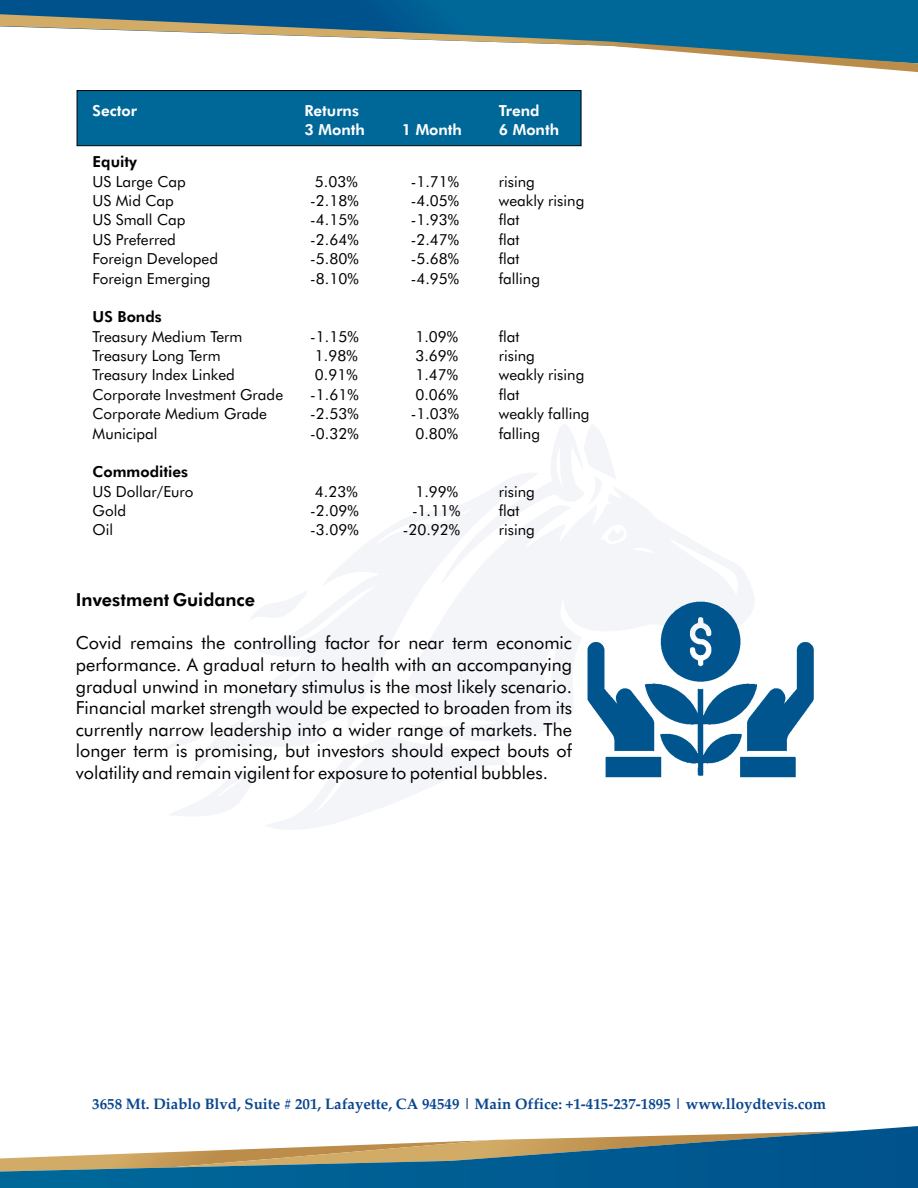
<style>
.page{position:relative;width:918px;height:1188px;background:#fff}
.page>*{position:absolute;margin:0;border:0;box-sizing:border-box;transform-origin:0 0}
.t1{font:18px/21.6px "Futura BT";color:#000;text-align:justify}
.t2{font:800 18px "Futura BT";color:#000}
.t3{font:15.3px/19.4px "Futura BT";color:#000;text-align:justify}
.t4{font:800 15.3px "Futura BT";color:#fff}
.t5{font:800 15.3px "Futura BT";color:#000}
.t6{font:700 15px "Palatino Linotype";color:#09468f}
</style>
<div class="page">
<div style="left:76px;top:90px;width:506px;height:56px;background:#006799"></div>
<svg style="left:165px;top:424px;width:589px;height:406px"></svg>
<svg style="left:0;top:0;width:918px;height:14px;background:#005d93"></svg>
<svg style="left:0;top:14px;width:918px;height:58px"></svg>
<svg style="left:0;top:1126px;width:918px;height:62px"></svg>
<img style="left:583px;top:599px;width:231px;height:185px">
<p class="t4" style="left:93px;top:104px;width:46px">Sector</p>
<p class="t4" style="left:305px;top:104px;width:56px">Returns</p>
<p class="t4" style="left:499px;top:104px;width:42px">Trend</p>
<p class="t4" style="left:305px;top:124px;width:62px">3 Month</p>
<p class="t4" style="left:402px;top:124px;width:62px">1 Month</p>
<p class="t4" style="left:499px;top:124px;width:62px">6 Month</p>
<p class="t5" style="left:93px;top:156px;width:46px">Equity</p>
<p class="t3" style="left:93px;top:173px;width:95px">US Large Cap</p>
<p class="t3" style="left:499px;top:173px;width:38px">rising</p>
<p class="t3" style="left:93px;top:192px;width:83px">US Mid Cap</p>
<p class="t3" style="left:499px;top:192px;width:87px">weakly rising</p>
<p class="t3" style="left:93px;top:212px;width:94px">US Small Cap</p>
<p class="t3" style="left:499px;top:212px;width:22px">flat</p>
<p class="t3" style="left:93px;top:231px;width:85px">US Preferred</p>
<p class="t3" style="left:499px;top:231px;width:22px">flat</p>
<p class="t3" style="left:93px;top:251px;width:127px">Foreign Developed</p>
<p class="t3" style="left:499px;top:251px;width:22px">flat</p>
<p class="t3" style="left:93px;top:270px;width:119px">Foreign Emerging</p>
<p class="t3" style="left:499px;top:270px;width:43px">falling</p>
<p class="t5" style="left:93px;top:311px;width:71px">US Bonds</p>
<p class="t3" style="left:93px;top:328px;width:151px">Treasury Medium Term</p>
<p class="t3" style="left:499px;top:328px;width:22px">flat</p>
<p class="t3" style="left:93px;top:347px;width:130px">Treasury Long Term</p>
<p class="t3" style="left:499px;top:347px;width:38px">rising</p>
<p class="t3" style="left:93px;top:367px;width:144px">Treasury Index Linked</p>
<p class="t3" style="left:499px;top:367px;width:87px">weakly rising</p>
<p class="t3" style="left:93px;top:386px;width:192px">Corporate Investment Grade</p>
<p class="t3" style="left:499px;top:386px;width:22px">flat</p>
<p class="t3" style="left:93px;top:406px;width:176px">Corporate Medium Grade</p>
<p class="t3" style="left:499px;top:406px;width:92px">weakly falling</p>
<p class="t3" style="left:93px;top:425px;width:66px">Municipal</p>
<p class="t3" style="left:499px;top:425px;width:43px">falling</p>
<p class="t5" style="left:93px;top:466px;width:97px">Commodities</p>
<p class="t3" style="left:93px;top:483px;width:103px">US Dollar/Euro</p>
<p class="t3" style="left:499px;top:483px;width:38px">rising</p>
<p class="t3" style="left:93px;top:502px;width:35px">Gold</p>
<p class="t3" style="left:499px;top:502px;width:22px">flat</p>
<p class="t3" style="left:93px;top:522px;width:22px">Oil</p>
<p class="t3" style="left:310px;top:173px;width:50px">5.03% -2.18% -4.15% -2.64% -5.80% -8.10%</p>
<p class="t3" style="left:411px;top:173px;width:50px">-1.71% -4.05% -1.93% -2.47% -5.68% -4.95%</p>
<p class="t3" style="left:310px;top:328px;width:50px">-1.15% 1.98% 0.91% -1.61% -2.53% -0.32%</p>
<p class="t3" style="left:411px;top:328px;width:50px">1.09% 3.69% 1.47% 0.06% -1.03% 0.80%</p>
<p class="t3" style="left:310px;top:483px;width:50px">4.23% -2.09% -3.09%</p>
<p class="t3" style="left:403px;top:483px;width:59px;text-align:right">1.99% -1.11% -20.92%</p>
<p class="t3" style="left:499px;top:522px;width:38px">rising</p>
<p class="t2" style="left:76px;top:593px;width:181px">Investment Guidance</p>
<p class="t1" style="left:76px;top:634px;width:498px">Covid remains the controlling factor for near term economic performance. A gradual return to health with an accompanying gradual unwind in monetary stimulus is the most likely scenario.<br>Financial market strength would be expected to broaden from its currently narrow leadership into a wider range of markets. The longer term is promising, but investors should expect bouts of volatility and remain vigilent for exposure to potential bubbles.</p>
<p class="t6" style="left:92px;top:1098px;width:735px">3658 Mt. Diablo Blvd, Suite # 201, Lafayette, CA 94549 | Main Office: +1-415-237-1895 | www.lloydtevis.com</p>
</div>
